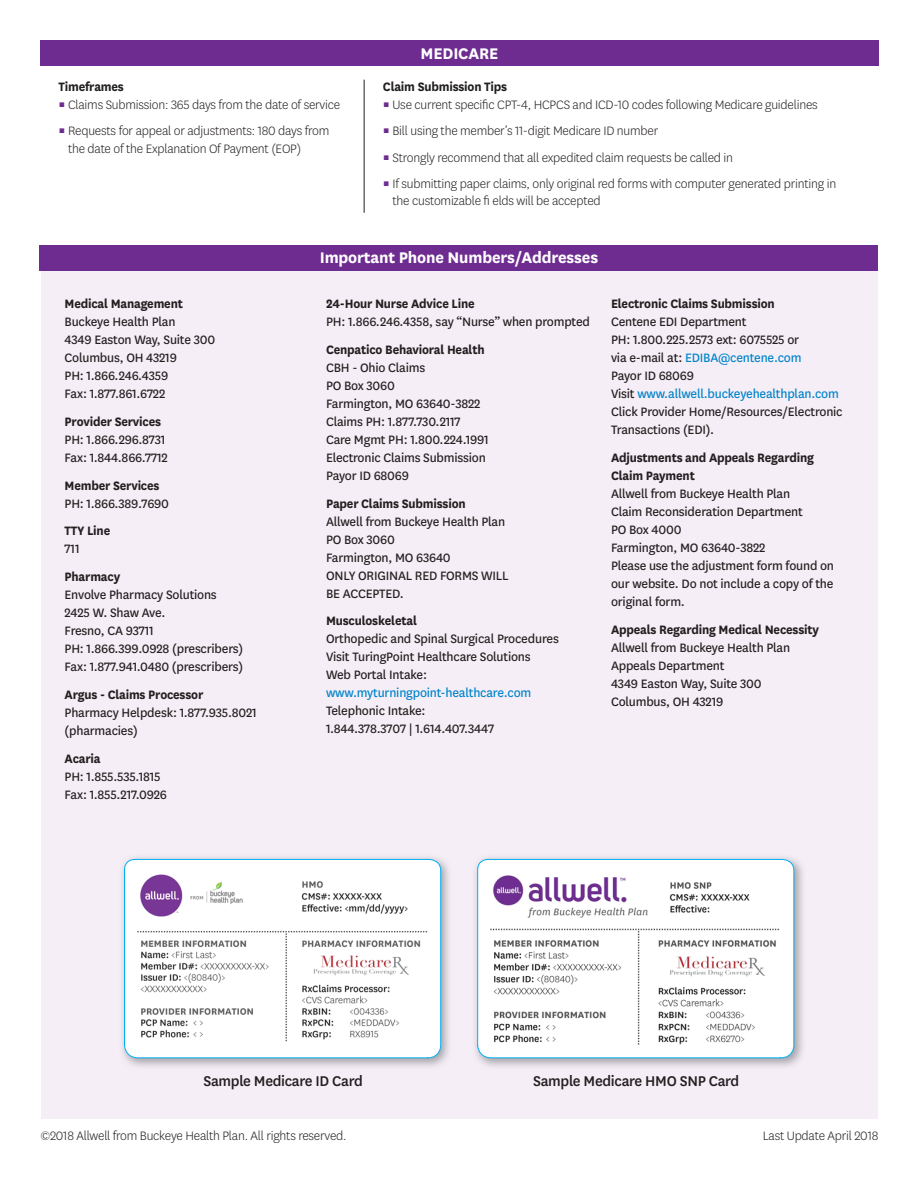
<style>
.page{position:relative;width:918px;height:1188px;background:#fff}
.page>*{position:absolute;margin:0;border:0;box-sizing:border-box;transform-origin:0 0}
.t1{font:700 18px "Centene Sans";letter-spacing:-.01em;color:#fff}
.t2{font:500 16.5px "Centene Sans";letter-spacing:-.02em;color:#231f20}
.t3{font:14.25px/18px "Centene Sans";letter-spacing:-.015em;color:#231f20}
.t4{font:300 14.25px/18px "Centene Sans";letter-spacing:-.015em;color:#231f20}
.t5{font:700 14.25px/18px "Centene Sans";letter-spacing:-.015em;color:#231f20;scale:.95 1}
.t6{font:14.25px "Centene Sans";letter-spacing:-.015em;color:#0084ca}
.s1{color:#6e2c91}
.s2{color:#0084ca}
</style>
<div class="page">
<div style="left:41px;top:271px;width:837px;height:848px;background:#f5eef6"></div>
<hr style="left:364px;top:80px;width:1px;height:133px;background:#231f20">
<div style="left:40px;top:40px;width:839px;height:26px;background:#6e2c91"></div>
<div style="left:40px;top:245px;width:838px;height:26px;background:#6e2c91"></div>
<img style="left:122px;top:857px;width:327px;height:210px">
<svg style="left:124px;top:859px;width:317px;height:200px;background:#ecedf0"></svg>
<img style="left:475px;top:857px;width:328px;height:210px">
<svg style="left:477px;top:859px;width:318px;height:200px;background:#eaebee"></svg>
<h3 class="t5" style="left:59px;top:76px;width:70px">Timeframes</h3>
<p class="t4" style="left:59px;top:95px;width:283px"><span class="s1">▪</span> Claims Submission: 365 days from the date of service</p>
<p class="t4" style="left:68px;top:121px;width:263px;text-indent:-10px"><span class="s1">▪</span> Requests for appeal or adjustments: 180 days from the date of the Explanation Of Payment (EOP)</p>
<h2 class="t1" style="left:421px;top:40px;width:79px">MEDICARE</h2>
<h3 class="t5" style="left:383px;top:76px;width:132px">Claim Submission Tips</h3>
<p class="t4" style="left:383px;top:95px;width:436px"><span class="s1">▪</span> Use current specific CPT-4, HCPCS and ICD-10 codes following Medicare guidelines</p>
<p class="t4" style="left:383px;top:121px;width:277px"><span class="s1">▪</span> Bill using the member’s 11-digit Medicare ID number</p>
<p class="t4" style="left:383px;top:148px;width:352px"><span class="s1">▪</span> Strongly recommend that all expedited claim requests be called in</p>
<p class="t4" style="left:392px;top:174px;width:445px;line-height:17.2px;text-indent:-10px"><span class="s1">▪</span> If submitting paper claims, only original red forms with computer generated printing in the customizable fi elds will be accepted</p>
<h3 class="t5" style="left:65px;top:294px;width:126px">Medical Management</h3>
<p class="t3" style="left:65px;top:312px;width:152px">Buckeye Health Plan<br>4349 Easton Way, Suite 300<br>Columbus, OH 43219<br>PH: 1.866.246.4359<br>Fax: 1.877.861.6722</p>
<h3 class="t5" style="left:65px;top:412px;width:103px">Provider Services</h3>
<p class="t3" style="left:65px;top:430px;width:105px">PH: 1.866.296.8731<br>Fax: 1.844.866.7712</p>
<h3 class="t5" style="left:65px;top:475px;width:101px">Member Services</h3>
<p class="t3" style="left:65px;top:494px;width:106px">PH: 1.866.389.7690</p>
<h3 class="t5" style="left:65px;top:521px;width:50px">TTY Line</h3>
<p class="t3" style="left:65px;top:539px;width:17px">711</p>
<h3 class="t5" style="left:65px;top:567px;width:60px">Pharmacy</h3>
<p class="t3" style="left:65px;top:585px;width:180px">Envolve Pharmacy Solutions<br>2425 W. Shaw Ave.<br>Fresno, CA 93711<br>PH: 1.866.399.0928 (prescribers)<br>Fax: 1.877.941.0480 (prescribers)</p>
<h3 class="t5" style="left:65px;top:685px;width:148px">Argus - Claims Processor</h3>
<p class="t3" style="left:65px;top:703px;width:194px">Pharmacy Helpdesk: 1.877.935.8021 (pharmacies)</p>
<h3 class="t5" style="left:65px;top:748px;width:40px">Acaria</h3>
<p class="t3" style="left:65px;top:767px;width:104px">PH: 1.855.535.1815<br>Fax: 1.855.217.0926</p>
<h2 class="t1" style="left:320px;top:245px;width:280px">Important Phone Numbers/Addresses</h2>
<h3 class="t5" style="left:326px;top:294px;width:158px">24-Hour Nurse Advice Line</h3>
<p class="t3" style="left:326px;top:312px;width:265px">PH: 1.866.246.4358, say “Nurse” when prompted</p>
<h3 class="t5" style="left:326px;top:340px;width:168px">Cenpatico Behavioral Health</h3>
<p class="t3" style="left:326px;top:358px;width:164px">CBH - Ohio Claims<br>PO Box 3060<br>Farmington, MO 63640-3822<br>Claims PH: 1.877.730.2117<br>Care Mgmt PH: 1.800.224.1991<br>Electronic Claims Submission<br>Payor ID 68069</p>
<h3 class="t5" style="left:326px;top:493px;width:149px">Paper Claims Submission</h3>
<p class="t3" style="left:326px;top:512px;width:184px">Allwell from Buckeye Health Plan<br>PO Box 3060<br>Farmington, MO 63640<br>ONLY ORIGINAL RED FORMS WILL<br>BE ACCEPTED.</p>
<h3 class="t5" style="left:326px;top:611px;width:97px">Musculoskeletal</h3>
<p class="t3" style="left:326px;top:629px;width:234px">Orthopedic and Spinal Surgical Procedures<br>Visit TuringPoint Healthcare Solutions<br>Web Portal Intake:</p>
<p class="t6" style="left:326px;top:684px;width:207px">www.myturningpoint-healthcare.com</p>
<p class="t3" style="left:326px;top:701px;width:170px">Telephonic Intake:<br>1.844.378.3707 | 1.614.407.3447</p>
<h3 class="t5" style="left:611px;top:294px;width:174px">Electronic Claims Submission</h3>
<p class="t3" style="left:611px;top:312px;width:233px">Centene EDI Department<br>PH: 1.800.225.2573 ext: 6075525 or<br>via e-mail at: <span class="s2">EDIBA@centene.com<br></span>Payor ID 68069<br>Visit <span class="s2">www.allwell.buckeyehealthplan.com<br></span>Click Provider Home/Resources/Electronic<br>Transactions (EDI).</p>
<h3 class="t5" style="left:611px;top:448px;width:215px">Adjustments and Appeals Regarding<br>Claim Payment</h3>
<p class="t3" style="left:611px;top:484px;width:225px">Allwell from Buckeye Health Plan<br>Claim Reconsideration Department<br>PO Box 4000<br>Farmington, MO 63640-3822<br>Please use the adjustment form found on our website. Do not include a copy of the original form.</p>
<h3 class="t5" style="left:611px;top:619px;width:221px">Appeals Regarding Medical Necessity</h3>
<p class="t3" style="left:611px;top:638px;width:181px">Allwell from Buckeye Health Plan<br>Appeals Department<br>4349 Easton Way, Suite 300<br>Columbus, OH 43219</p>
<p class="t2" style="left:203px;top:1070px;width:161px">Sample Medicare ID Card</p>
<p class="t2" style="left:533px;top:1070px;width:208px">Sample Medicare HMO SNP Card</p>
<p class="t4" style="left:40px;top:1126px;width:308px">©2018 Allwell from Buckeye Health Plan. All rights reserved.</p>
<p class="t4" style="left:763px;top:1126px;width:117px">Last Update April 2018</p>
</div>
